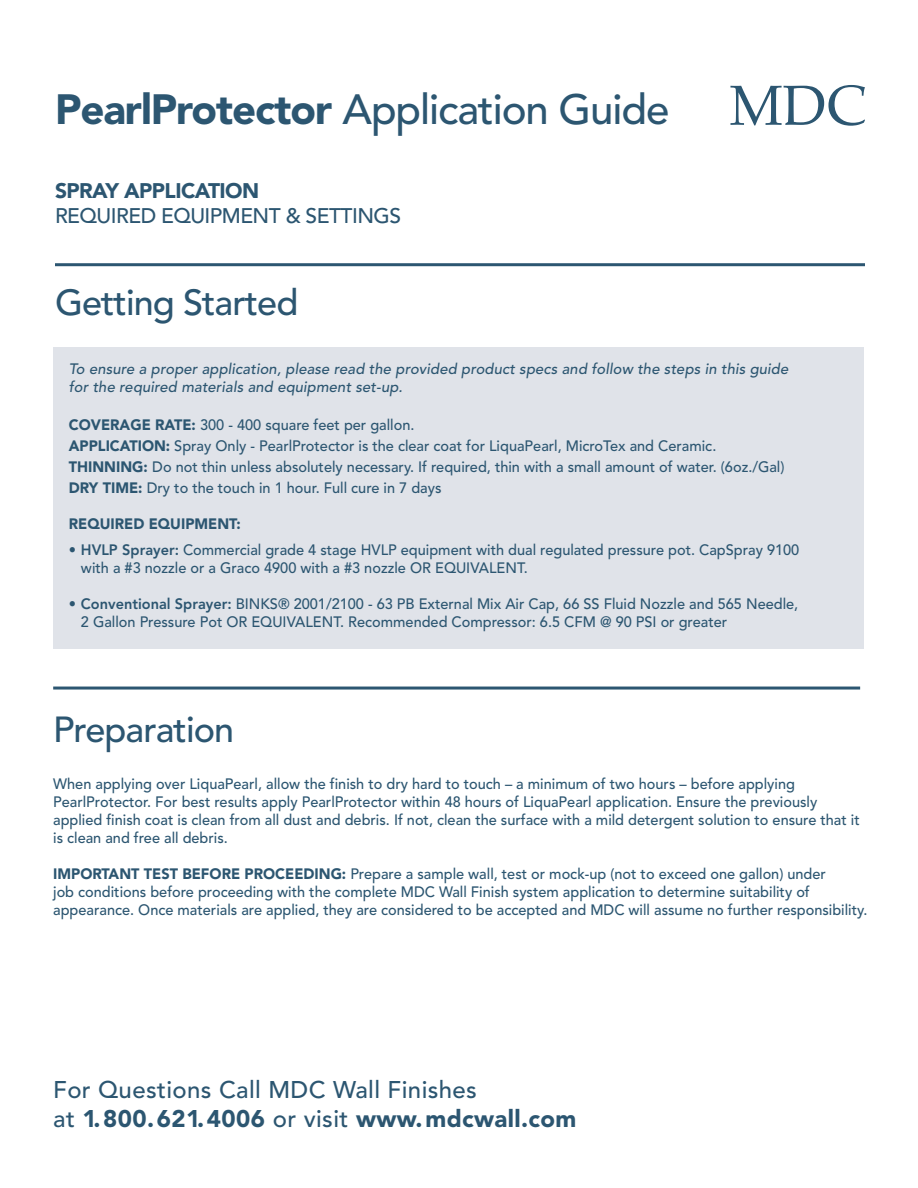
<style>
.page{position:relative;width:918px;height:1188px;background:#fff}
.page>*{position:absolute;margin:0;border:0;box-sizing:border-box;transform-origin:0 0}
.t1{font:500 42px "Avenir";letter-spacing:-.025em;color:#2c5671}
.t2{font:500 36px "Avenir";letter-spacing:-.025em;color:#2c5671}
.t3{font:500 24px/28.8px "Avenir";letter-spacing:.015em;color:#2c5671}
.t4{font:500 21px "Avenir";letter-spacing:-.025em;color:#2c5671}
.t5{font:900 21px "Avenir";letter-spacing:-.025em;color:#2c5671}
.t6{font:500 15px/18px "Avenir";color:#2c5671}
.t7{font:italic 500 15px/18px "Avenir";letter-spacing:.01em;color:#2c5671}
.t8{font:900 15px "Avenir";color:#2c5671}
.s1{font-weight:900}
.s2{font-weight:800}
</style>
<div class="page">
<div style="left:53px;top:347px;width:811px;height:301px;background:#e0e3e9"></div>
<hr style="left:55px;top:263px;width:810px;height:3px;background:#2c5671">
<svg style="left:730px;top:85px;width:135px;height:41px"></svg>
<hr style="left:53px;top:687px;width:807px;height:3px;background:#2c5671">
<h1 class="t1" style="left:55px;top:85px;width:616px"><span class="s1">PearlProtector</span> Application Guide</h1>
<h3 class="t5" style="left:55px;top:178px;width:206px">SPRAY APPLICATION</h3>
<h3 class="t4" style="left:55px;top:203px;width:348px">REQUIRED EQUIPMENT &amp; SETTINGS</h3>
<h2 class="t2" style="left:55px;top:282px;width:245px">Getting Started</h2>
<p class="t7" style="left:69px;top:360px;width:721px">To ensure a proper application, please read the provided product specs and follow the steps in this guide for the required materials and equipment set-up.</p>
<p class="t6" style="left:69px;top:415px;width:717px;line-height:21px"><span class="s1">COVERAGE RATE:</span> 300 - 400 square feet per gallon.<br><span class="s1">APPLICATION:</span> Spray Only - PearlProtector is the clear coat for LiquaPearl, MicroTex and Ceramic.<br><span class="s1">THINNING:</span> Do not thin unless absolutely necessary. If required, thin with a small amount of water. (6oz./Gal)<br><span class="s1">DRY TIME:</span> Dry to the touch in 1 hour. Full cure in 7 days</p>
<p class="t8" style="left:69px;top:515px;width:173px">REQUIRED EQUIPMENT:</p>
<p class="t6" style="left:81px;top:541px;width:720px;text-indent:-12px"><span class="s2">• HVLP Sprayer:</span> Commercial grade 4 stage HVLP equipment with dual regulated pressure pot. CapSpray 9100 with a #3 nozzle or a Graco 4900 with a #3 nozzle OR EQUIVALENT.</p>
<p class="t6" style="left:81px;top:595px;width:719px;text-indent:-12px"><span class="s2">• Conventional Sprayer:</span> BINKS® 2001/2100 - 63 PB External Mix Air Cap, 66 SS Fluid Nozzle and 565 Needle,<br>2 Gallon Pressure Pot OR EQUIVALENT. Recommended Compressor: 6.5 CFM @ 90 PSI or greater</p>
<h2 class="t2" style="left:53px;top:708px;width:183px">Preparation</h2>
<p class="t6" style="left:53px;top:776px;width:808px">When applying over LiquaPearl, allow the finish to dry hard to touch – a minimum of two hours – before applying PearlProtector. For best results apply PearlProtector within 48 hours of LiquaPearl application. Ensure the previously applied finish coat is clean from all dust and debris. If not, clean the surface with a mild detergent solution to ensure that it is clean and free all debris.</p>
<p class="t6" style="left:53px;top:866px;width:816px"><span class="s1">IMPORTANT TEST BEFORE PROCEEDING:</span> Prepare a sample wall, test or mock-up (not to exceed one gallon) under<br>job conditions before proceeding with the complete MDC Wall Finish system application to determine suitability of appearance. Once materials are applied, they are considered to be accepted and MDC will assume no further responsibility.</p>
<h3 class="t3" style="left:53px;top:1076px;width:525px">For Questions Call MDC Wall Finishes<br>at <span class="s1">1.800.621.4006</span> or visit <span class="s1">www.mdcwall.com</span></h3>
</div>
